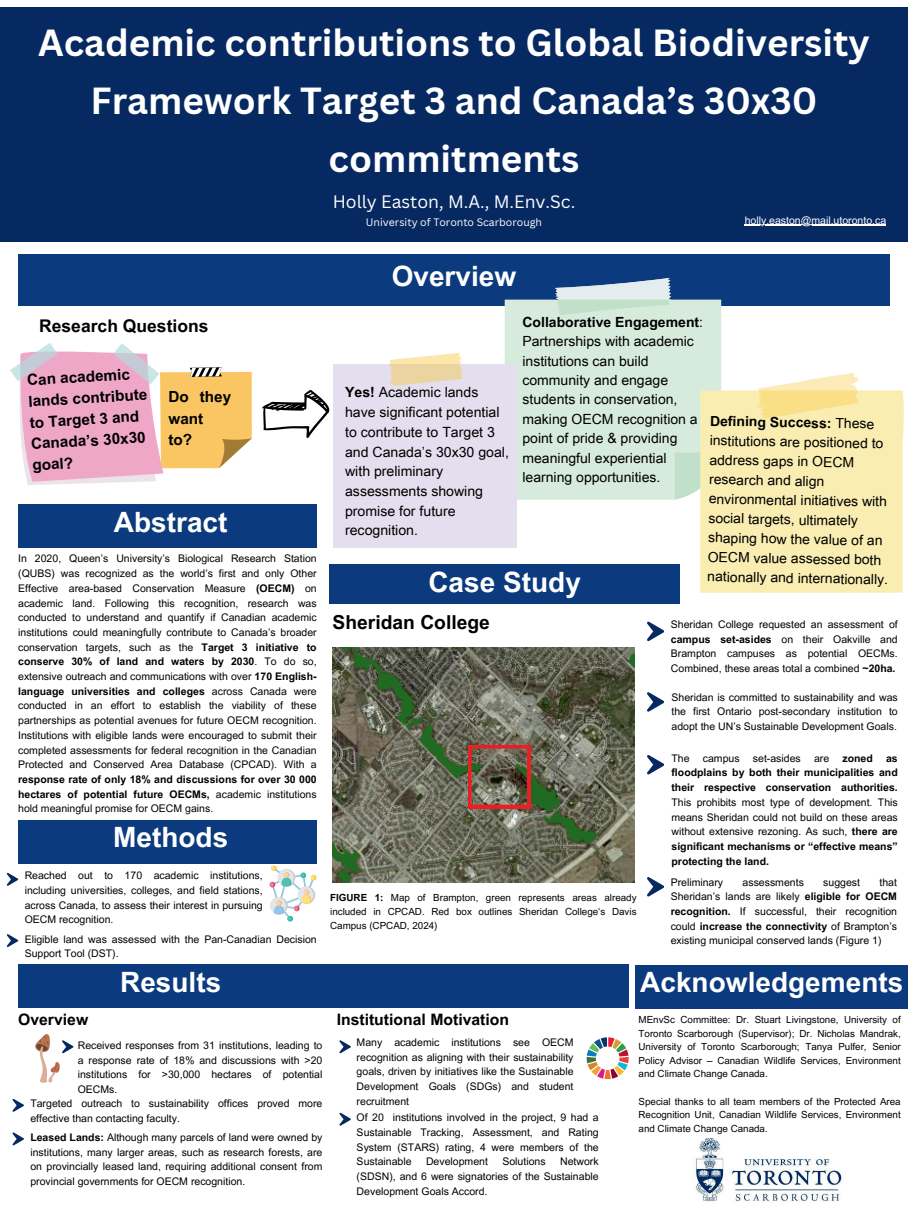
<style>
.page{position:relative;width:908px;height:1210px;background:#fff}
.page>*{position:absolute;margin:0;border:0;box-sizing:border-box;transform-origin:0 0}
.t1{font:700 36.75px/58px "Canva Sans";color:#fff;text-align:center}
.t2{font:700 28px "Arial MT Pro";color:#fff}
.t3{font:700 19.25px "Arial MT Pro";color:#000}
.t4{font:17.5px "Canva Sans";color:#fff}
.t5{font:700 17.5px "Arial MT Pro";color:#000}
.t6{font:700 15.75px "Arial MT Pro";color:#000}
.t7{font:700 15.29px/21.3px "Arial Unicode MS";color:#000}
.t8{font:14.1px/19.7px "Arial Unicode MS";color:#000}
.t9{font:14px/19.4px "Arial Unicode MS";color:#000}
.t10{font:10.5px/14.7px "Arial MT Pro";color:#000;text-align:justify}
.t11{font:700 10.5px/14.7px "Arial MT Pro";color:#000;text-align:justify}
.t12{font:10.5px "Canva Sans";color:#fff}
.t13{font:10.5px "Arial MT Pro";color:#fff}
.t14{font:9.8px/13.6px "Arial MT Pro";color:#000;text-align:justify}
.s1{font-weight:700}
.s2{font-weight:400}
</style>
<div class="page">
<div style="left:0;top:7px;width:907px;height:235px;background:#072961"></div>
<div style="left:18px;top:254px;width:871px;height:52px;background:#0b3a7e"></div>
<svg style="left:586px;top:1037px;width:42px;height:42px"></svg>
<svg style="left:262px;top:390px;width:67px;height:48px"></svg>
<div style="left:18px;top:504px;width:298px;height:44px;background:#0b3a7e"></div>
<svg style="left:269px;top:865px;width:48px;height:57px"></svg>
<svg style="left:7px;top:872px;width:11px;height:14px"></svg>
<svg style="left:7px;top:934px;width:11px;height:13px"></svg>
<svg style="left:35px;top:1034px;width:38px;height:49px"></svg>
<svg style="left:12px;top:1098px;width:12px;height:14px"></svg>
<svg style="left:12px;top:1132px;width:12px;height:13px"></svg>
<svg style="left:339px;top:1040px;width:11px;height:13px"></svg>
<svg style="left:339px;top:1112px;width:11px;height:13px"></svg>
<svg style="left:10px;top:343px;width:242px;height:142px"></svg>
<div style="left:332px;top:364px;width:184px;height:184px;background:#e4dfee"></div>
<svg style="left:389px;top:353px;width:74px;height:33px"></svg>
<svg style="left:504px;top:278px;width:400px;height:314px"></svg>
<div style="left:18px;top:819px;width:298px;height:44px;background:#0b3a7e"></div>
<div style="left:18px;top:964px;width:610px;height:44px;background:#0b3a7e"></div>
<div style="left:635px;top:964px;width:272px;height:44px;background:#0b3a7e"></div>
<div style="left:329px;top:564px;width:350px;height:39px;background:#0b3a7e"></div>
<img style="left:694px;top:1139px;width:149px;height:63px">
<img style="left:332px;top:647px;width:302px;height:235px">
<svg style="left:468px;top:745px;width:62px;height:63px;background:#80594b"></svg>
<hr style="left:744px;top:225px;width:141px;height:1px;background:#fff">
<svg style="left:647px;top:692px;width:16px;height:20px"></svg>
<svg style="left:647px;top:755px;width:16px;height:19px"></svg>
<svg style="left:647px;top:877px;width:16px;height:19px"></svg>
<svg style="left:647px;top:621px;width:16px;height:20px"></svg>
<h1 class="t1" style="left:38px;top:14px;width:832px">Academic contributions to Global Biodiversity<br>Framework Target 3 and Canada’s 30x30 commitments</h1>
<h3 class="t4" style="left:332px;top:191px;width:244px">Holly Easton, M.A., M.Env.Sc.</h3>
<p class="t12" style="left:366px;top:216px;width:178px">University of Toronto Scarborough</p>
<p class="t13" style="left:744px;top:215px;width:143px">holly.easton@mail.utoronto.ca</p>
<h3 class="t5" style="left:39px;top:315px;width:171px">Research Questions</h3>
<h3 class="t7" style="left:27px;top:369px;width:120px;rotate:-3deg">Can academic lands contribute to Target 3 and<br>Canada’s 30x30 goal?</h3>
<h3 class="t7" style="left:168px;top:387px;width:64px">Do they want<br>to?</h3>
<h2 class="t2" style="left:114px;top:506px;width:115px">Abstract</h2>
<p class="t10" style="left:18px;top:552px;width:300px">In 2020, Queen’s University’s Biological Research Station (QUBS) was recognized as the world’s first and only Other Effective area-based Conservation Measure <span class="s1">(OECM)</span> on academic land. Following this recognition, research was conducted to understand and quantify if Canadian academic institutions could meaningfully contribute to Canada’s broader conservation targets, such as the <span class="s1">Target 3 initiative to conserve 30% of land and waters by 2030</span>. To do so, extensive outreach and communications with over <span class="s1">170 English&shy;language universities and colleges</span> across Canada were conducted in an effort to establish the viability of these partnerships as potential avenues for future OECM recognition.<br>Institutions with eligible lands were encouraged to submit their completed assessments for federal recognition in the Canadian Protected and Conserved Area Database (CPCAD). With a</p>
<p class="t11" style="left:18px;top:772px;width:300px">response rate of only 18% and discussions for over 30 000 hectares of potential future OECMs, <span class="s2">academic institutions hold meaningful promise for OECM gains.</span></p>
<h2 class="t2" style="left:113px;top:821px;width:117px">Methods</h2>
<p class="t10" style="left:25px;top:869px;width:239px">Reached out to 170 academic institutions, including universities, colleges, and field stations, across Canada, to assess their interest in pursuing OECM recognition.</p>
<p class="t10" style="left:25px;top:932px;width:293px">Eligible land was assessed with the Pan-Canadian Decision<br>Support Tool (DST).</p>
<h2 class="t2" style="left:120px;top:966px;width:103px">Results</h2>
<h2 class="t2" style="left:391px;top:260px;width:126px">Overview</h2>
<h3 class="t9" style="left:522px;top:312px;width:182px"><span class="s1">Collaborative Engagement</span>:<br>Partnerships with academic institutions can build community and engage students in conservation, making OECM recognition a point of pride &amp; providing meaningful experiential learning opportunities.</h3>
<h3 class="t8" style="left:345px;top:382px;width:165px"><span class="s1">Yes!</span> Academic lands have significant potential to contribute to Target 3 and Canada’s 30x30 goal, with preliminary assessments showing promise for future recognition.</h3>
<p class="t9" style="left:710px;top:411px;width:182px;rotate:1deg"><span class="s1">Defining Success:</span> These institutions are positioned to address gaps in OECM research and align environmental initiatives with social targets, ultimately shaping how the value of an<br>OECM value assessed both nationally and internationally.</p>
<h2 class="t2" style="left:428px;top:565px;width:154px">Case Study</h2>
<h3 class="t3" style="left:332px;top:611px;width:159px">Sheridan College</h3>
<p class="t14" style="left:330px;top:891px;width:308px"><span class="s1">FIGURE 1:</span> Map of Brampton, green represents areas already included in CPCAD. Red box outlines Sheridan College‘s Davis Campus (CPCAD, 2024)</p>
<p class="t10" style="left:670px;top:617px;width:228px">Sheridan College requested an assessment of <span class="s1">campus set-asides</span> on their Oakville and Brampton campuses as potential OECMs.<br>Combined, these areas total a combined <span class="s1">~20ha.</span></p>
<p class="t10" style="left:671px;top:690px;width:228px">Sheridan is committed to sustainability and was the first Ontario post-secondary institution to adopt the UN’s Sustainable Development Goals.</p>
<p class="t10" style="left:671px;top:751px;width:20px">The</p>
<p class="t10" style="left:702px;top:751px;width:38px">campus</p>
<p class="t10" style="left:752px;top:751px;width:49px">set-asides</p>
<p class="t10" style="left:813px;top:751px;width:17px">are</p>
<p class="t11" style="left:842px;top:751px;width:32px">zoned</p>
<p class="t11" style="left:671px;top:751px;width:228px;text-indent:214px">as floodplains by both their municipalities and their respective conservation authorities.</p>
<p class="t10" style="left:671px;top:795px;width:228px">This prohibits most type of development. This means Sheridan could not build on these areas without extensive rezoning. As such, <span class="s1">there are significant mechanisms or “effective means” protecting the land.</span></p>
<p class="t10" style="left:670px;top:875px;width:54px">Preliminary</p>
<p class="t10" style="left:742px;top:875px;width:63px">assessments</p>
<p class="t10" style="left:823px;top:875px;width:38px">suggest</p>
<p class="t10" style="left:670px;top:875px;width:228px;text-indent:209px">that Sheridan’s lands are likely <span class="s1">eligible for OECM recognition.</span> If successful, their recognition could <span class="s1">increase the connectivity</span> of Brampton’s existing municipal conserved lands (Figure 1)</p>
<h2 class="t2" style="left:640px;top:966px;width:264px">Acknowledgements</h2>
<h3 class="t6" style="left:18px;top:1010px;width:72px">Overview</h3>
<h3 class="t6" style="left:336px;top:1010px;width:174px">Institutional Motivation</h3>
<p class="t10" style="left:78px;top:1038px;width:246px">Received responses from 31 institutions, leading to</p>
<p class="t10" style="left:78px;top:1053px;width:246px">a response rate of 18% and discussions with &gt;20</p>
<p class="t10" style="left:78px;top:1067px;width:246px">institutions for &gt;30,000 hectares of potential</p>
<p class="t10" style="left:78px;top:1082px;width:41px">OECMs.</p>
<p class="t10" style="left:30px;top:1097px;width:293px">Targeted outreach to sustainability offices proved more</p>
<p class="t10" style="left:30px;top:1111px;width:151px">effective than contacting faculty.</p>
<p class="t10" style="left:30px;top:1130px;width:293px"><span class="s1">Leased Lands:</span> Although many parcels of land were owned by institutions, many larger areas, such as research forests, are on provincially leased land, requiring additional consent from provincial governments for OECM recognition.</p>
<p class="t10" style="left:356px;top:1035px;width:218px">Many academic institutions see OECM recognition as aligning with their sustainability goals, driven by initiatives like the Sustainable Development Goals (SDGs) and student recruitment</p>
<p class="t10" style="left:356px;top:1110px;width:243px">Of 20 institutions involved in the project, 9 had a Sustainable Tracking, Assessment, and Rating System (STARS) rating, 4 were members of the Sustainable</p>
<p class="t10" style="left:426px;top:1155px;width:63px">Development</p>
<p class="t10" style="left:502px;top:1155px;width:45px">Solutions</p>
<p class="t10" style="left:356px;top:1155px;width:243px;text-indent:203px">Network (SDSN), and 6 were signatories of the Sustainable Development Goals Accord.</p>
<p class="t14" style="left:638px;top:1013px;width:263px">MEnvSc Committee: Dr. Stuart Livingstone, University of Toronto Scarborough (Supervisor); Dr. Nicholas Mandrak, University of Toronto Scarborough; Tanya Pulfer, Senior Policy Advisor – Canadian Wildlife Services, Environment and Climate Change Canada.</p>
<p class="t14" style="left:638px;top:1095px;width:263px">Special thanks to all team members of the Protected Area Recognition Unit, Canadian Wildlife Services, Environment and Climate Change Canada.</p>
</div>
